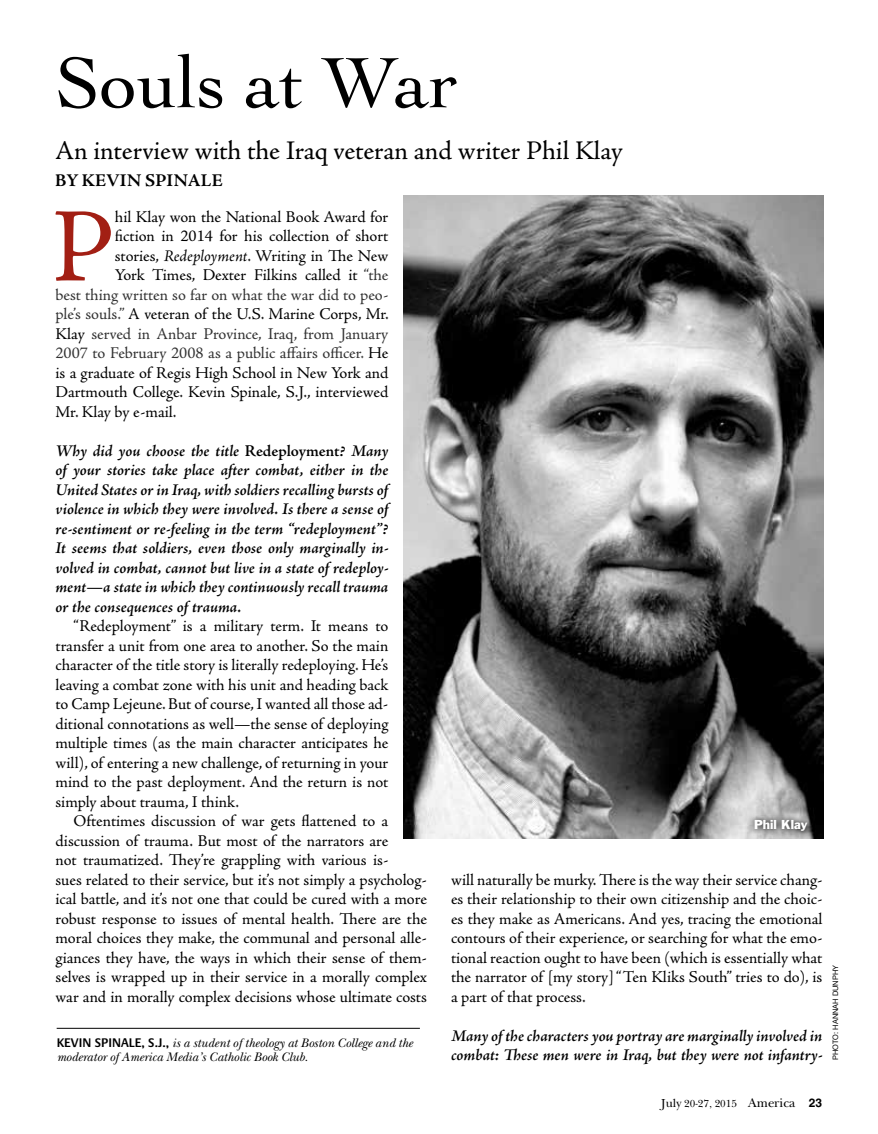
<style>
.page{position:relative;width:878px;height:1134px;background:#fff}
.page>*{position:absolute;margin:0;border:0;box-sizing:border-box;transform-origin:0 0}
.t1{font:105.9px "Adobe Jenson Pro";color:#a21f14}
.t2{font:75px "Cochin LT Std";color:#000}
.t3{font:27px "Adobe Jenson Pro";letter-spacing:-.005em;color:#000}
.t4{font:700 18px "Adobe Jenson Pro";letter-spacing:.01em;color:#000}
.t5{font:16.5px/19.5px "Adobe Jenson Pro";letter-spacing:-.005em;color:#000;text-align:justify}
.t6{font:italic 600 16.5px/19.5px "Adobe Jenson Pro";letter-spacing:-.005em;color:#000;text-align:justify}
.t7{font:16.5px "Adobe Jenson Pro";letter-spacing:-.005em;color:#333}
.t8{font:italic 12.75px/14.5px "New Baskerville ITC";color:#000}
.t9{font:12px "Franklin Gothic Std";color:#fff}
.t10{font:10.5px "New Baskerville ITC";color:#000}
.t11{font:7.5px "Helvetica Neue";color:#000}
.s1{font-style:italic}
.s2{color:#333}
.s3{color:#000}
.s4{font-style:normal}
.s5{font-family:"Praxis LT Pro";font-weight:600;font-style:normal}
.s6{font-size:12px}
.s7{font-size:12.75px}
.s8{font-family:"Helvetica LT Std";font-weight:700;font-size:12px}
</style>
<div class="page">
<hr style="left:57px;top:1028px;width:363px;height:1px;background:#000">
<img style="left:403px;top:196px;width:421px;height:642px">
<div style="left:746px;top:812px;width:69px;height:27px;background:#000;opacity:.75"></div>
<h2 class="t2" style="left:55px;top:40px;width:404px">Souls at War</h2>
<h3 class="t3" style="left:55px;top:135px;width:569px">An interview with the Iraq veteran and writer Phil Klay</h3>
<p class="t4" style="left:55px;top:170px;width:169px">BY KEVIN SPINALE</p>
<h1 class="t1" style="left:51px;top:187px;width:65px">P</h1>
<p class="t5" style="left:115px;top:207px;width:275px">hil Klay won the National Book Award for</p>
<p class="t5" style="left:115px;top:227px;width:275px">fiction in 2014 for his collection of short</p>
<p class="t5" style="left:115px;top:246px;width:275px">stories, <span class="s1">Redeployment</span>. Writing in The New</p>
<p class="t5" style="left:115px;top:266px;width:275px">York Times, Dexter Filkins called it <span class="s2">“the</span></p>
<p class="t7" style="left:55px;top:285px;width:334px">best thing written so far on what the war did to peo-</p>
<p class="t5" style="left:55px;top:305px;width:335px"><span class="s2">ple’s souls.”</span> A veteran of the U.S. Marine Corps, Mr.</p>
<p class="t7" style="left:55px;top:324px;width:334px"><span class="s3">Klay</span> served in Anbar Province, Iraq, from January</p>
<p class="t7" style="left:55px;top:344px;width:334px">2007 to February 2008 as a public affairs officer. <span class="s3">He</span></p>
<p class="t5" style="left:55px;top:363px;width:334px">is a graduate of Regis High School in New York and</p>
<p class="t5" style="left:55px;top:383px;width:334px">Dartmouth College. Kevin Spinale, S.J., interviewed</p>
<p class="t5" style="left:55px;top:402px;width:122px">Mr. Klay by e-mail.</p>
<p class="t6" style="left:55px;top:442px;width:334px">Why did you choose the title <span class="s4">Redeployment</span>? Many of your stories take place after combat, either in the United States or in Iraq, with soldiers recalling bursts of violence in which they were involved. Is there a sense of re-sentiment or re-feeling in the term “redeployment”?<br>It seems that soldiers, even those only marginally in&shy;volved in combat, cannot but live in a state of redeploy&shy;ment—a state in which they continuously recall trauma or the consequences of trauma.</p>
<p class="t5" style="left:55px;top:617px;width:334px;text-indent:18px">“Redeployment” is a military term. It means to transfer a unit from one area to another. So the main character of the title story is literally redeploying. He’s leaving a combat zone with his unit and heading back to Camp Lejeune. But of course, I wanted all those ad&shy;ditional connotations as well—the sense of deploying multiple times (as the main character anticipates he will), of entering a new challenge, of returning in your mind to the past deployment. And the return is not simply about trauma, I think.</p>
<p class="t5" style="left:55px;top:812px;width:373px;text-align:left;text-indent:18px">Oftentimes discussion of war gets flattened to a discussion of trauma. But most of the narrators are<br>not traumatized. They’re grappling with various is-<br>sues related to their service, but it’s not simply a psycholog&shy;ical battle, and it’s not one that could be cured with a more robust response to issues of mental health. There are the moral choices they make, the communal and personal alle&shy;giances they have, the ways in which their sense of them&shy;selves is wrapped up in their service in a morally complex war and in morally complex decisions whose ultimate costs</p>
<p class="t9" style="left:754px;top:817px;width:55px">Phil Klay</p>
<p class="t5" style="left:451px;top:870px;width:373px">will naturally be murky. There is the way their service chang&shy;es their relationship to their own citizenship and the choic&shy;es they make as Americans. And yes, tracing the emotional contours of their experience, or searching for what the emo&shy;tional reaction ought to have been (which is essentially what the narrator of [my story] “Ten Kliks South” tries to do), is a part of that process.</p>
<p class="t6" style="left:451px;top:1027px;width:373px">Many of the characters you portray are marginally involved in combat: These men were in Iraq, but they were not infantry-</p>
<p class="t8" style="left:57px;top:1035px;width:357px"><span class="s5">KEVIN SPINALE, S.J.,</span> is a student of theology at Boston College and the moderator of America Media’s Catholic Book Club.</p>
<p class="t11" style="left:829px;top:1060px;width:96px;rotate:-90deg">PHOTO: HANNAH DUNPHY</p>
<p class="t10" style="left:661px;top:1097px;width:162px"><span class="s6">July</span> 20-27, 2015 <span class="s7">America</span> <span class="s8">23</span></p>
</div>
